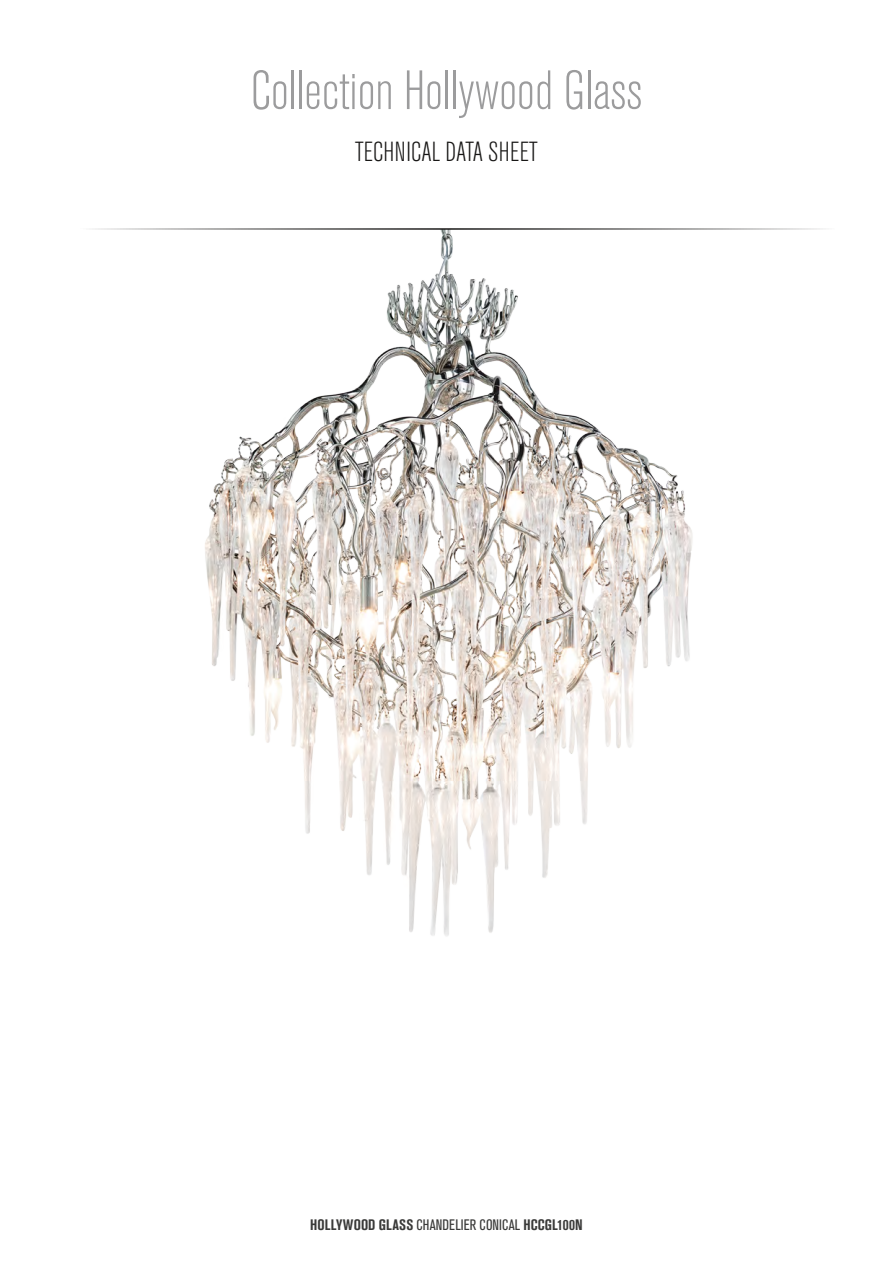
<style>
.page{position:relative;width:893px;height:1263px;background:#fff}
.page>*{position:absolute;margin:0;border:0;box-sizing:border-box;transform-origin:0 0}
.t1{font:300 condensed 54.75px "Akzidenz Grotesk BE";color:#9c9c9d}
.t2{font:300 condensed 27.45px "Akzidenz Grotesk BE";color:#181716}
.t3{font:700 condensed 15px "Akzidenz Grotesk BE";letter-spacing:.005em;color:#3a3a39}
.s1{font-weight:400}
</style>
<div class="page">
<img style="left:205px;top:230px;width:488px;height:706px">
<hr style="left:58px;top:229px;width:777px;height:1px;background:#181716">
<h1 class="t1" style="left:251px;top:61px;width:393px">Collection Hollywood Glass</h1>
<h2 class="t2" style="left:355px;top:137px;width:184px">TECHNICAL DATA SHEET</h2>
<p class="t3" style="left:310px;top:1216px;width:274px">HOLLYWOOD GLASS <span class="s1">CHANDELIER CONICAL</span> HCCGL100N</p>
</div>
